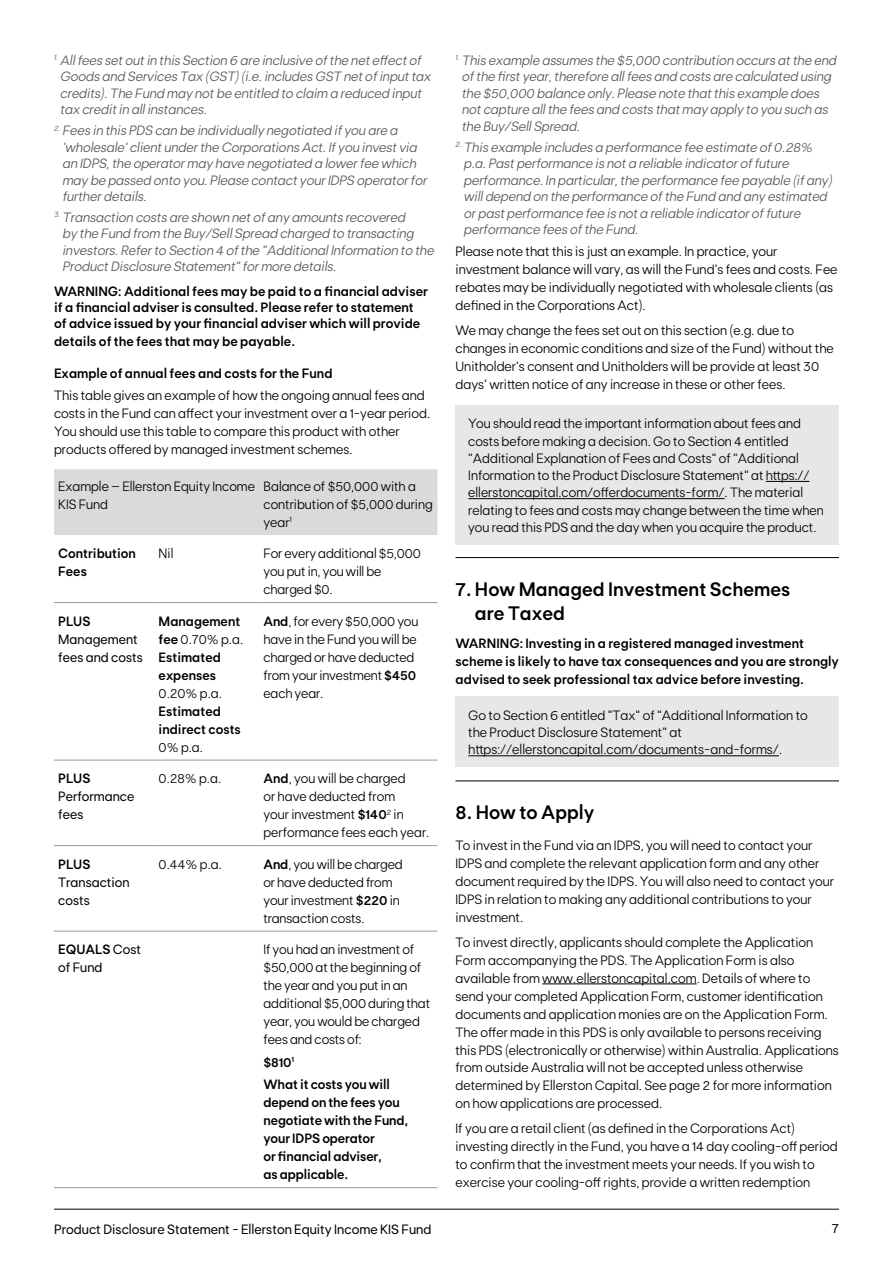
<style>
.page{position:relative;width:893px;height:1263px;background:#fff}
.page>*{position:absolute;margin:0;border:0;box-sizing:border-box;transform-origin:0 0}
.t1{font:600 19.5px/24px "FT Polar";color:#000}
.t2{font:13.5px/18px "FT Polar";color:#000}
.t3{font:italic 13.5px/16.5px "FT Polar";color:#575756}
.t4{font:600 13.5px/18px "FT Polar";color:#000}
.t5{font:13.5px/18px "FT Polar";color:#000}
.s1{font-weight:600}
.s2{font-weight:400}
</style>
<div class="page">
<hr style="left:54px;top:1209px;width:785px;height:1px;background:#000">
<div style="left:54px;top:469px;width:383px;height:66px;background:#dadada"></div>
<hr style="left:259px;top:760px;width:178px;height:1px;background:#9d9695">
<hr style="left:54px;top:602px;width:100px;height:1px;background:#9d9695">
<hr style="left:54px;top:760px;width:100px;height:1px;background:#9d9695">
<hr style="left:54px;top:845px;width:100px;height:1px;background:#9d9695">
<hr style="left:54px;top:931px;width:100px;height:1px;background:#9d9695">
<hr style="left:54px;top:1187px;width:100px;height:1px;background:#9d9695">
<hr style="left:154px;top:602px;width:105px;height:1px;background:#9d9695">
<hr style="left:259px;top:602px;width:178px;height:1px;background:#9d9695">
<hr style="left:154px;top:760px;width:105px;height:1px;background:#9d9695">
<hr style="left:154px;top:845px;width:105px;height:1px;background:#9d9695">
<hr style="left:259px;top:845px;width:178px;height:1px;background:#9d9695">
<hr style="left:154px;top:931px;width:105px;height:1px;background:#9d9695">
<hr style="left:259px;top:931px;width:178px;height:1px;background:#9d9695">
<hr style="left:154px;top:1187px;width:105px;height:1px;background:#9d9695">
<hr style="left:259px;top:1187px;width:178px;height:1px;background:#9d9695">
<hr style="left:455px;top:557px;width:384px;height:1px;background:#000">
<hr style="left:455px;top:781px;width:384px;height:1px;background:#000">
<hr style="left:542px;top:983px;width:155px;height:1px;background:#000">
<div style="left:455px;top:405px;width:384px;height:139px;background:#e7e7e7"></div>
<hr style="left:766px;top:481px;width:43px;height:1px;background:#000">
<hr style="left:468px;top:498px;width:257px;height:1px;background:#000">
<div style="left:455px;top:696px;width:384px;height:71px;background:#e7e7e7"></div>
<hr style="left:468px;top:755px;width:311px;height:1px;background:#000">
<p class="t3" style="left:61px;top:52px;width:372px;text-indent:-7px"><sup>1.</sup> All fees set out in this Section 6 are inclusive of the net effect of Goods and Services Tax (GST) (i.e. includes GST net of input tax credits). The Fund may not be entitled to claim a reduced input tax credit in all instances.</p>
<p class="t3" style="left:63px;top:122px;width:366px;text-indent:-9px"><sup>2.</sup> Fees in this PDS can be individually negotiated if you are a ‘wholesale’ client under the Corporations Act. If you invest via an IDPS, the operator may have negotiated a lower fee which may be passed onto you. Please contact your IDPS operator for further details.</p>
<p class="t3" style="left:63px;top:209px;width:373px;text-indent:-9px"><sup>3.</sup> Transaction costs are shown net of any amounts recovered<br>by the Fund from the Buy/Sell Spread charged to transacting investors. Refer to Section 4 of the “Additional Information to the Product Disclosure Statement” for more details.</p>
<p class="t4" style="left:54px;top:283px;width:375px;line-height:16.2px">WARNING: Additional fees may be paid to a financial adviser if a financial adviser is consulted. Please refer to statement of advice issued by your financial adviser which will provide</p>
<p class="t4" style="left:54px;top:332px;width:243px">details of the fees that may be payable.</p>
<p class="t4" style="left:54px;top:364px;width:280px">Example of annual fees and costs for the Fund</p>
<p class="t2" style="left:54px;top:386px;width:378px">This table gives an example of how the ongoing annual fees and costs in the Fund can affect your investment over a 1-year period.<br>You should use this table to compare this product with other products offered by managed investment schemes.</p>
<p class="t2" style="left:58px;top:477px;width:198px">Example – Ellerston Equity Income<br>KIS Fund</p>
<p class="t2" style="left:264px;top:477px;width:171px">Balance of $50,000 with a contribution of $5,000 during year<sup>1</sup></p>
<p class="t4" style="left:58px;top:544px;width:79px">Contribution<br>Fees</p>
<p class="t2" style="left:159px;top:544px;width:16px">Nil</p>
<p class="t2" style="left:264px;top:544px;width:159px">For every additional $5,000 you put in, you will be charged $0.</p>
<p class="t4" style="left:58px;top:611px;width:34px">PLUS</p>
<p class="t5" style="left:58px;top:629px;width:86px">Management fees and costs</p>
<p class="t2" style="left:264px;top:611px;width:156px"><span class="s1">And</span>, for every $50,000 you have in the Fund you will be charged or have deducted from your investment <span class="s1">$450 </span>each year.</p>
<p class="t4" style="left:159px;top:611px;width:86px">Management fee <span class="s2">0.70% p.a.<br></span>Estimated expenses</p>
<p class="t2" style="left:159px;top:683px;width:65px">0.20% p.a.</p>
<p class="t4" style="left:159px;top:701px;width:84px">Estimated indirect costs</p>
<p class="t2" style="left:159px;top:737px;width:46px">0% p.a.</p>
<p class="t4" style="left:58px;top:769px;width:34px">PLUS</p>
<p class="t5" style="left:58px;top:787px;width:78px">Performance fees</p>
<p class="t4" style="left:58px;top:854px;width:34px">PLUS</p>
<p class="t5" style="left:58px;top:872px;width:73px">Transaction costs</p>
<p class="t2" style="left:159px;top:769px;width:64px">0.28% p.a.</p>
<p class="t2" style="left:264px;top:769px;width:167px"><span class="s1">And</span>, you will be charged<br>or have deducted from<br>your investment <span class="s1">$140</span><sup>2</sup> in performance fees each year.</p>
<p class="t2" style="left:159px;top:854px;width:65px">0.44% p.a.</p>
<p class="t2" style="left:264px;top:854px;width:141px"><span class="s1">And</span>, you will be charged or have deducted from your investment <span class="s1">$220</span> in transaction costs.</p>
<p class="t5" style="left:58px;top:940px;width:84px"><span class="s1">EQUALS</span> Cost of Fund</p>
<p class="t2" style="left:264px;top:940px;width:168px">If you had an investment of $50,000 at the beginning of the year and you put in an additional $5,000 during that year, you would be charged fees and costs of:</p>
<p class="t4" style="left:263px;top:1050px;width:128px;line-height:22.5px">$810<sup>1<br></sup>What it costs you will</p>
<p class="t4" style="left:263px;top:1093px;width:146px">depend on the fees you negotiate with the Fund, your IDPS operator<br>or financial adviser,<br>as applicable.</p>
<p class="t3" style="left:462px;top:52px;width:376px;text-indent:-7px"><sup>1.</sup> This example assumes the $5,000 contribution occurs at the end of the first year, therefore all fees and costs are calculated using the $50,000 balance only. Please note that this example does not capture all the fees and costs that may apply to you such as the Buy/Sell Spread.</p>
<p class="t3" style="left:464px;top:138px;width:370px;text-indent:-9px"><sup>2.</sup> This example includes a performance fee estimate of 0.28% p.a. Past performance is not a reliable indicator of future performance. In particular, the performance fee payable (if any) will depend on the performance of the Fund and any estimated or past performance fee is not a reliable indicator of future performance fees of the Fund.</p>
<p class="t2" style="left:455px;top:242px;width:384px">Please note that this is just an example. In practice, your investment balance will vary, as will the Fund’s fees and costs. Fee rebates may be individually negotiated with wholesale clients (as defined in the Corporations Act).</p>
<p class="t2" style="left:455px;top:321px;width:380px">We may change the fees set out on this section (e.g. due to changes in economic conditions and size of the Fund) without the Unitholder’s consent and Unitholders will be provide at least 30 days’ written notice of any increase in these or other fees.</p>
<p class="t2" style="left:468px;top:415px;width:357px;line-height:17.2px">You should read the important information about fees and costs before making a decision. Go to Section 4 entitled “Additional Explanation of Fees and Costs” of “Additional Information to the Product Disclosure Statement” at https:// ellerstoncapital.com/offerdocuments-form/. The material relating to fees and costs may change between the time when you read this PDS and the day when you acquire the product.</p>
<h1 class="t1" style="left:475px;top:576px;width:317px;text-indent:-19px">7. How Managed Investment Schemes are Taxed</h1>
<p class="t4" style="left:455px;top:634px;width:385px">WARNING: Investing in a registered managed investment scheme is likely to have tax consequences and you are strongly advised to seek professional tax advice before investing.</p>
<p class="t2" style="left:468px;top:706px;width:341px;line-height:17.2px">Go to Section 6 entitled “Tax” of “Additional Information to the Product Disclosure Statement” at https://ellerstoncapital.com/documents-and-forms/.</p>
<h1 class="t1" style="left:455px;top:800px;width:140px">8. How to Apply</h1>
<p class="t2" style="left:455px;top:836px;width:380px">To invest in the Fund via an IDPS, you will need to contact your IDPS and complete the relevant application form and any other document required by the IDPS. You will also need to contact your IDPS in relation to making any additional contributions to your investment.</p>
<p class="t2" style="left:455px;top:932px;width:385px">To invest directly, applicants should complete the Application Form accompanying the PDS. The Application Form is also available from www. ellerstoncapital.com. Details of where to send your completed Application Form, customer identification documents and application monies are on the Application Form.<br>The offer made in this PDS is only available to persons receiving this PDS (electronically or otherwise) within Australia. Applications from outside Australia will not be accepted unless otherwise determined by Ellerston Capital. See page 2 for more information on how applications are processed.</p>
<p class="t2" style="left:455px;top:1119px;width:384px">If you are a retail client (as defined in the Corporations Act) investing directly in the Fund, you have a 14 day cooling-off period to confirm that the investment meets your needs. If you wish to exercise your cooling-off rights, provide a written redemption</p>
<p class="t5" style="left:54px;top:1220px;width:379px">Product Disclosure Statement - Ellerston Equity Income KIS Fund</p>
<p class="t5" style="left:832px;top:1219px;width:9px">7</p>
</div>
